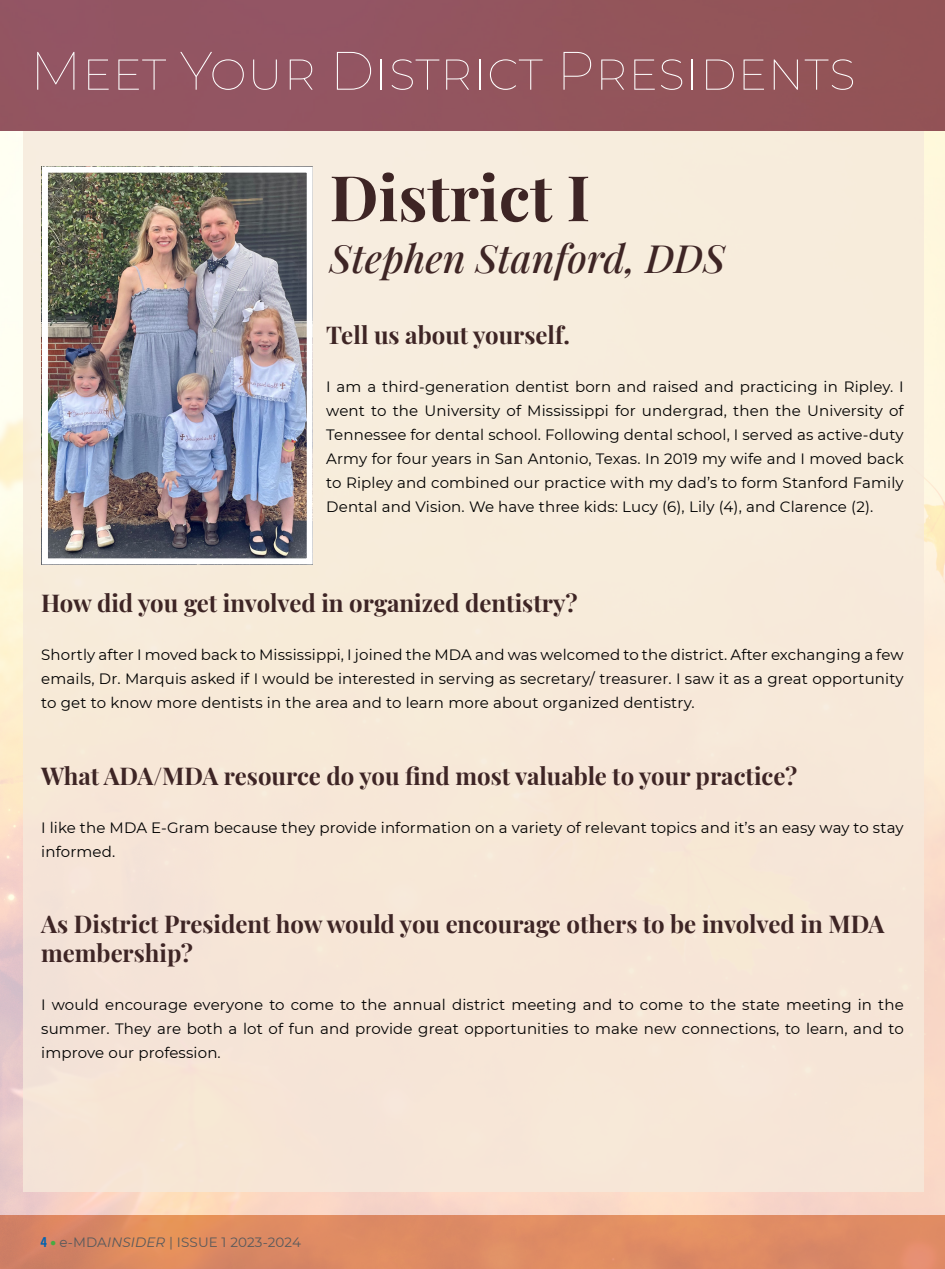
<style>
.page{position:relative;width:945px;height:1269px;background:#fff}
.page>*{position:absolute;margin:0;border:0;box-sizing:border-box;transform-origin:0 0}
.t1{font:700 63px "Playfair Display";color:#3e2525}
.t2{font:100 54px "Montserrat";color:#fff}
.t3{font:italic 500 39px "Playfair Display";color:#3e2525}
.t4{font:700 24px/28.5px "Playfair Display";color:#3e2525}
.t5{font:15px/24px "Montserrat";letter-spacing:.01em;color:#000;text-align:justify}
.t6{font:13.5px "Montserrat";letter-spacing:.01em;color:#58595b}
.s1{font-family:"Acumin Variable Concept";font-size:15px;color:#0062af}
.s2{font-weight:900;color:#49aa42}
.s3{font-style:italic}
</style>
<div class="page">
<img style="left:0;top:131px;width:945px;height:1138px">
<div style="left:0;top:0;width:945px;height:131px;background:#93555f"></div>
<div style="left:23px;top:131px;width:900px;height:1060px;background:#f6e9db"></div>
<img style="left:49px;top:174px;width:257px;height:383px">
<div style="left:42px;top:167px;width:271px;height:397px;border:6px solid #fff"></div>
<h2 class="t2" style="left:30px;top:35px;width:828px">Meet Your District Presidents</h2>
<h1 class="t1" style="left:330px;top:148px;width:262px">District I</h1>
<h3 class="t3" style="left:330px;top:228px;width:397px">Stephen Stanford, DDS</h3>
<h3 class="t4" style="left:326px;top:319px;width:245px">Tell us about yourself.</h3>
<p class="t5" style="left:326px;top:374px;width:579px">I am a third-generation dentist born and raised and practicing in Ripley. I went to the University of Mississippi for undergrad, then the University of Tennessee for dental school. Following dental school, I served as active-duty Army for four years in San Antonio, Texas. In 2019 my wife and I moved back to Ripley and combined our practice with my dad’s to form Stanford Family Dental and Vision. We have three kids: Lucy (6), Lily (4), and Clarence (2).</p>
<h3 class="t4" style="left:41px;top:587px;width:538px">How did you get involved in organized dentistry?</h3>
<p class="t5" style="left:41px;top:643px;width:864px">Shortly after I moved back to Mississippi, I joined the MDA and was welcomed to the district. After exchanging a few emails, Dr. Marquis asked if I would be interested in serving as secretary/ treasurer. I saw it as a great opportunity to get to know more dentists in the area and to learn more about organized dentistry.</p>
<h3 class="t4" style="left:41px;top:760px;width:758px">What ADA/MDA resource do you find most valuable to your practice?</h3>
<p class="t5" style="left:41px;top:815px;width:864px">I like the MDA E-Gram because they provide information on a variety of relevant topics and it’s an easy way to stay informed.</p>
<h3 class="t4" style="left:41px;top:908px;width:845px">As District President how would you encourage others to be involved in MDA membership?</h3>
<p class="t5" style="left:41px;top:992px;width:864px">I would encourage everyone to come to the annual district meeting and to come to the state meeting in the summer. They are both a lot of fun and provide great opportunities to make new connections, to learn, and to improve our profession.</p>
<p class="t6" style="left:40px;top:1232px;width:262px"><span class="s1">4</span> <span class="s2">•</span> e-MDA<span class="s3">INSIDER</span> | ISSUE 1 2023-2024</p>
</div>
